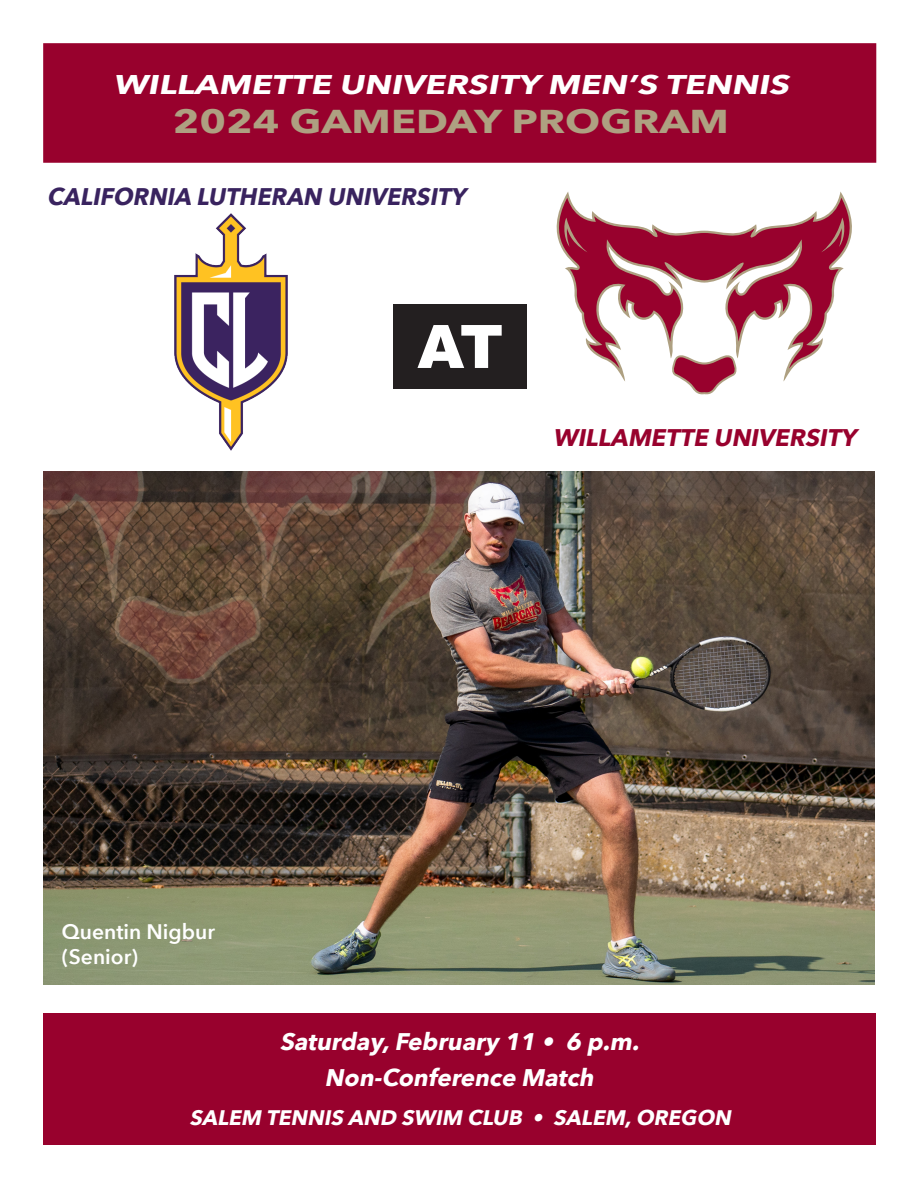
<style>
.page{position:relative;width:918px;height:1188px;background:#fff}
.page>*{position:absolute;margin:0;border:0;box-sizing:border-box;transform-origin:0 0}
.t1{font:900 60px "Arial";color:#fff}
.t2{font:700 33px "Avenir Next";color:#aea081;scale:1.25 1}
.t3{font:italic 700 27px "Avenir Next";color:#fff;scale:1.25 1}
.t4{font:italic 700 24px/36px "Avenir Next";color:#fff;text-align:center}
.t5{font:italic 700 24px "Avenir Next";color:#39235f}
.t6{font:italic 700 24px "Avenir Next";color:#98012d}
.t7{font:italic 700 21px "Avenir Next";color:#fff}
.t8{font:600 21px/25.2px "Avenir Next";color:#fff}
</style>
<div class="page">
<div style="left:43px;top:1013px;width:833px;height:131px;background:#98012d"></div>
<img style="left:43px;top:472px;width:832px;height:513px">
<div style="left:43px;top:43px;width:833px;height:120px;background:#98012d;border:2px solid #98012d"></div>
<div style="left:394px;top:304px;width:133px;height:85px;background:#231f20"></div>
<svg style="left:557px;top:198px;width:295px;height:171px"></svg>
<svg style="left:671px;top:355px;width:66px;height:39px"></svg>
<img style="left:175px;top:213px;width:113px;height:238px">
<p class="t3" style="left:113px;top:61px;width:549px">WILLAMETTE UNIVERSITY MEN’S TENNIS</p>
<p class="t2" style="left:173px;top:93px;width:446px">2024 GAMEDAY PROGRAM</p>
<p class="t5" style="left:47px;top:176px;width:427px">CALIFORNIA LUTHERAN UNIVERSITY</p>
<p class="t1" style="left:417px;top:303px;width:87px">AT</p>
<p class="t6" style="left:553px;top:416px;width:312px">WILLAMETTE UNIVERSITY</p>
<p class="t8" style="left:62px;top:918px;width:155px">Quentin Nigbur (Senior)</p>
<p class="t4" style="left:280px;top:1023px;width:368px">Saturday,February 11 • 6 p.m.<br>Non-Conference Match</p>
<p class="t7" style="left:189px;top:1099px;width:549px">SALEM TENNIS AND SWIM CLUB • SALEM,OREGON</p>
</div>
